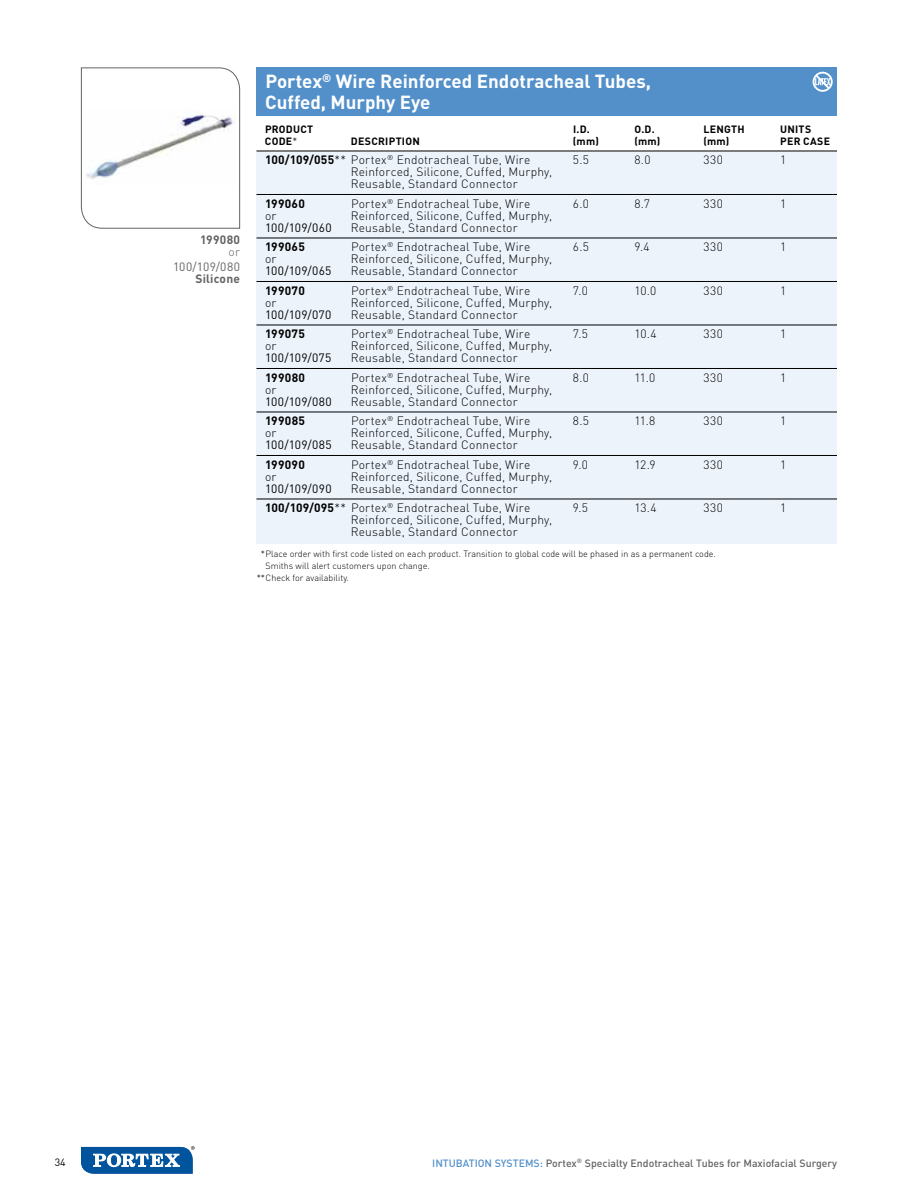
<style>
.page{position:relative;width:918px;height:1188px;background:#fff}
.page>*{position:absolute;margin:0;border:0;box-sizing:border-box;transform-origin:0 0}
.t1{font:700 18.75px/21px "DIN";color:#fff}
.t2{font:300 12px/12px "DIN";letter-spacing:.015em;color:#000}
.t3{font:12px "DIN";letter-spacing:.03em;color:#000}
.t4{font:700 12px "DIN";letter-spacing:.025em;color:#000}
.t5{font:700 12px "DIN";letter-spacing:.015em;color:#626362}
.t6{font:12px "DIN";letter-spacing:.035em;color:#626362}
.t7{font:300 12px "DIN";color:#626362}
.t8{font:500 10.5px "DIN";color:#626362}
.t9{font:700 10.5px "DIN";letter-spacing:.025em;color:#000}
.t10{font:10.5px "DIN";color:#000}
.t11{font:300 9px "DIN";color:#000}
.s1{font-weight:300}
.s2{font-weight:700}
.s3{color:#5390ca}
</style>
<div class="page">
<svg style="left:81px;top:1146px;width:114px;height:28px"></svg>
<svg style="left:81px;top:67px;width:159px;height:162px"></svg>
<div style="left:256px;top:151px;width:581px;height:393px;background:#ecf3fb"></div>
<hr style="left:256px;top:151px;width:581px;height:1px;background:#000">
<hr style="left:256px;top:194px;width:581px;height:1px;background:#000">
<hr style="left:256px;top:238px;width:581px;height:1px;background:#000">
<hr style="left:256px;top:281px;width:581px;height:1px;background:#000">
<hr style="left:256px;top:325px;width:581px;height:1px;background:#000">
<hr style="left:256px;top:368px;width:581px;height:1px;background:#000">
<hr style="left:256px;top:412px;width:581px;height:1px;background:#000">
<hr style="left:256px;top:455px;width:581px;height:1px;background:#000">
<hr style="left:256px;top:499px;width:581px;height:1px;background:#000">
<div style="left:256px;top:68px;width:581px;height:48px;background:#5390ca"></div>
<svg style="left:813px;top:72px;width:20px;height:20px"></svg>
<p class="t5" style="left:200px;top:232px;width:42px">199080</p>
<p class="t7" style="left:229px;top:244px;width:13px">or</p>
<p class="t6" style="left:173px;top:259px;width:68px">100/109/080</p>
<p class="t5" style="left:195px;top:270px;width:46px">Silicone</p>
<h1 class="t1" style="left:265px;top:70px;width:387px">Portex<sup>®</sup> Wire Reinforced Endotracheal Tubes,<br>Cuffed, Murphy Eye</h1>
<p class="t9" style="left:265px;top:122px;width:50px">PRODUCT</p>
<p class="t9" style="left:573px;top:122px;width:18px">I.D.</p>
<p class="t9" style="left:634px;top:122px;width:22px">O.D.</p>
<p class="t9" style="left:703px;top:122px;width:43px">LENGTH</p>
<p class="t9" style="left:780px;top:122px;width:32px">UNITS</p>
<p class="t9" style="left:265px;top:134px;width:34px">CODE<span class="s1">*</span></p>
<p class="t9" style="left:351px;top:134px;width:70px">DESCRIPTION</p>
<p class="t9" style="left:573px;top:134px;width:28px">(mm)</p>
<p class="t9" style="left:634px;top:134px;width:28px">(mm)</p>
<p class="t9" style="left:703px;top:134px;width:28px">(mm)</p>
<p class="t9" style="left:780px;top:134px;width:51px">PER CASE</p>
<p class="t2" style="left:265px;top:154px;width:267px"><span class="s2">100/109/055</span>** Portex<sup>®</sup> Endotracheal Tube, Wire</p>
<p class="t2" style="left:573px;top:154px;width:17px">5.5</p>
<p class="t2" style="left:634px;top:154px;width:18px">8.0</p>
<p class="t2" style="left:703px;top:154px;width:21px">330</p>
<p class="t2" style="left:780px;top:154px;width:8px">1</p>
<p class="t2" style="left:351px;top:166px;width:203px">Reinforced, Silicone, Cuffed, Murphy,<br>Reusable, Standard Connector</p>
<p class="t4" style="left:265px;top:195px;width:41px">199060</p>
<p class="t2" style="left:351px;top:197px;width:181px">Portex<sup>®</sup> Endotracheal Tube, Wire</p>
<p class="t2" style="left:573px;top:197px;width:17px">6.0</p>
<p class="t2" style="left:634px;top:197px;width:17px">8.7</p>
<p class="t2" style="left:703px;top:197px;width:21px">330</p>
<p class="t2" style="left:780px;top:197px;width:8px">1</p>
<p class="t2" style="left:265px;top:209px;width:13px">or</p>
<p class="t2" style="left:351px;top:209px;width:203px">Reinforced, Silicone, Cuffed, Murphy,</p>
<p class="t3" style="left:265px;top:220px;width:68px">100/109/060</p>
<p class="t2" style="left:351px;top:221px;width:168px">Reusable, Standard Connector</p>
<p class="t4" style="left:265px;top:239px;width:41px">199065</p>
<p class="t2" style="left:351px;top:241px;width:181px">Portex<sup>®</sup> Endotracheal Tube, Wire</p>
<p class="t2" style="left:573px;top:241px;width:17px">6.5</p>
<p class="t2" style="left:634px;top:241px;width:17px">9.4</p>
<p class="t2" style="left:703px;top:241px;width:21px">330</p>
<p class="t2" style="left:780px;top:241px;width:8px">1</p>
<p class="t2" style="left:265px;top:253px;width:13px">or</p>
<p class="t2" style="left:351px;top:253px;width:203px">Reinforced, Silicone, Cuffed, Murphy,</p>
<p class="t3" style="left:265px;top:263px;width:68px">100/109/065</p>
<p class="t2" style="left:351px;top:265px;width:168px">Reusable, Standard Connector</p>
<p class="t4" style="left:265px;top:282px;width:41px">199070</p>
<p class="t2" style="left:351px;top:284px;width:181px">Portex<sup>®</sup> Endotracheal Tube, Wire</p>
<p class="t2" style="left:573px;top:284px;width:16px">7.0</p>
<p class="t2" style="left:634px;top:284px;width:23px">10.0</p>
<p class="t2" style="left:703px;top:284px;width:21px">330</p>
<p class="t2" style="left:780px;top:284px;width:8px">1</p>
<p class="t2" style="left:265px;top:296px;width:13px">or</p>
<p class="t2" style="left:351px;top:296px;width:203px">Reinforced, Silicone, Cuffed, Murphy,</p>
<p class="t3" style="left:265px;top:307px;width:68px">100/109/070</p>
<p class="t2" style="left:351px;top:308px;width:168px">Reusable, Standard Connector</p>
<p class="t4" style="left:265px;top:326px;width:41px">199075</p>
<p class="t2" style="left:351px;top:328px;width:181px">Portex<sup>®</sup> Endotracheal Tube, Wire</p>
<p class="t2" style="left:573px;top:328px;width:16px">7.5</p>
<p class="t2" style="left:634px;top:328px;width:24px">10.4</p>
<p class="t2" style="left:703px;top:328px;width:21px">330</p>
<p class="t2" style="left:780px;top:328px;width:8px">1</p>
<p class="t2" style="left:265px;top:340px;width:13px">or</p>
<p class="t2" style="left:351px;top:340px;width:203px">Reinforced, Silicone, Cuffed, Murphy,</p>
<p class="t3" style="left:265px;top:350px;width:68px">100/109/075</p>
<p class="t2" style="left:351px;top:352px;width:168px">Reusable, Standard Connector</p>
<p class="t4" style="left:265px;top:369px;width:42px">199080</p>
<p class="t2" style="left:351px;top:371px;width:181px">Portex<sup>®</sup> Endotracheal Tube, Wire</p>
<p class="t2" style="left:573px;top:371px;width:18px">8.0</p>
<p class="t2" style="left:634px;top:371px;width:22px">11.0</p>
<p class="t2" style="left:703px;top:371px;width:21px">330</p>
<p class="t2" style="left:780px;top:371px;width:8px">1</p>
<p class="t2" style="left:265px;top:383px;width:13px">or</p>
<p class="t2" style="left:351px;top:383px;width:203px">Reinforced, Silicone, Cuffed, Murphy,</p>
<p class="t3" style="left:265px;top:394px;width:68px">100/109/080</p>
<p class="t2" style="left:351px;top:395px;width:168px">Reusable, Standard Connector</p>
<p class="t4" style="left:265px;top:413px;width:41px">199085</p>
<p class="t2" style="left:351px;top:415px;width:181px">Portex<sup>®</sup> Endotracheal Tube, Wire</p>
<p class="t2" style="left:573px;top:415px;width:18px">8.5</p>
<p class="t2" style="left:634px;top:415px;width:22px">11.8</p>
<p class="t2" style="left:703px;top:415px;width:21px">330</p>
<p class="t2" style="left:780px;top:415px;width:8px">1</p>
<p class="t2" style="left:265px;top:427px;width:13px">or</p>
<p class="t2" style="left:351px;top:427px;width:203px">Reinforced, Silicone, Cuffed, Murphy,</p>
<p class="t3" style="left:265px;top:437px;width:68px">100/109/085</p>
<p class="t2" style="left:351px;top:439px;width:168px">Reusable, Standard Connector</p>
<p class="t4" style="left:265px;top:456px;width:41px">199090</p>
<p class="t2" style="left:351px;top:458px;width:181px">Portex<sup>®</sup> Endotracheal Tube, Wire</p>
<p class="t2" style="left:573px;top:458px;width:17px">9.0</p>
<p class="t2" style="left:634px;top:458px;width:23px">12.9</p>
<p class="t2" style="left:703px;top:458px;width:21px">330</p>
<p class="t2" style="left:780px;top:458px;width:8px">1</p>
<p class="t2" style="left:265px;top:470px;width:13px">or</p>
<p class="t2" style="left:351px;top:470px;width:203px">Reinforced, Silicone, Cuffed, Murphy,</p>
<p class="t3" style="left:265px;top:481px;width:68px">100/109/090</p>
<p class="t2" style="left:265px;top:478px;width:267px;line-height:19.5px;text-indent:86px">Reusable, Standard Connector<br><span class="s2">100/109/095</span>** Portex<sup>®</sup> Endotracheal Tube, Wire</p>
<p class="t2" style="left:573px;top:502px;width:17px">9.5</p>
<p class="t2" style="left:634px;top:502px;width:24px">13.4</p>
<p class="t2" style="left:703px;top:502px;width:21px">330</p>
<p class="t2" style="left:780px;top:502px;width:8px">1</p>
<p class="t2" style="left:351px;top:514px;width:203px">Reinforced, Silicone, Cuffed, Murphy,<br>Reusable, Standard Connector</p>
<p class="t11" style="left:261px;top:548px;width:456px">*Place order with first code listed on each product. Transition to global code will be phased in as a permanent code.</p>
<p class="t11" style="left:266px;top:560px;width:166px">Smiths will alert customers upon change.</p>
<p class="t11" style="left:257px;top:572px;width:94px">**Check for availability.</p>
<p class="t10" style="left:55px;top:1156px;width:12px">34</p>
<p class="t8" style="left:432px;top:1156px;width:406px"><span class="s3">INTUBATION SYSTEMS:</span> Portex<sup>®</sup> Specialty Endotracheal Tubes for Maxiofacial Surgery</p>
</div>
